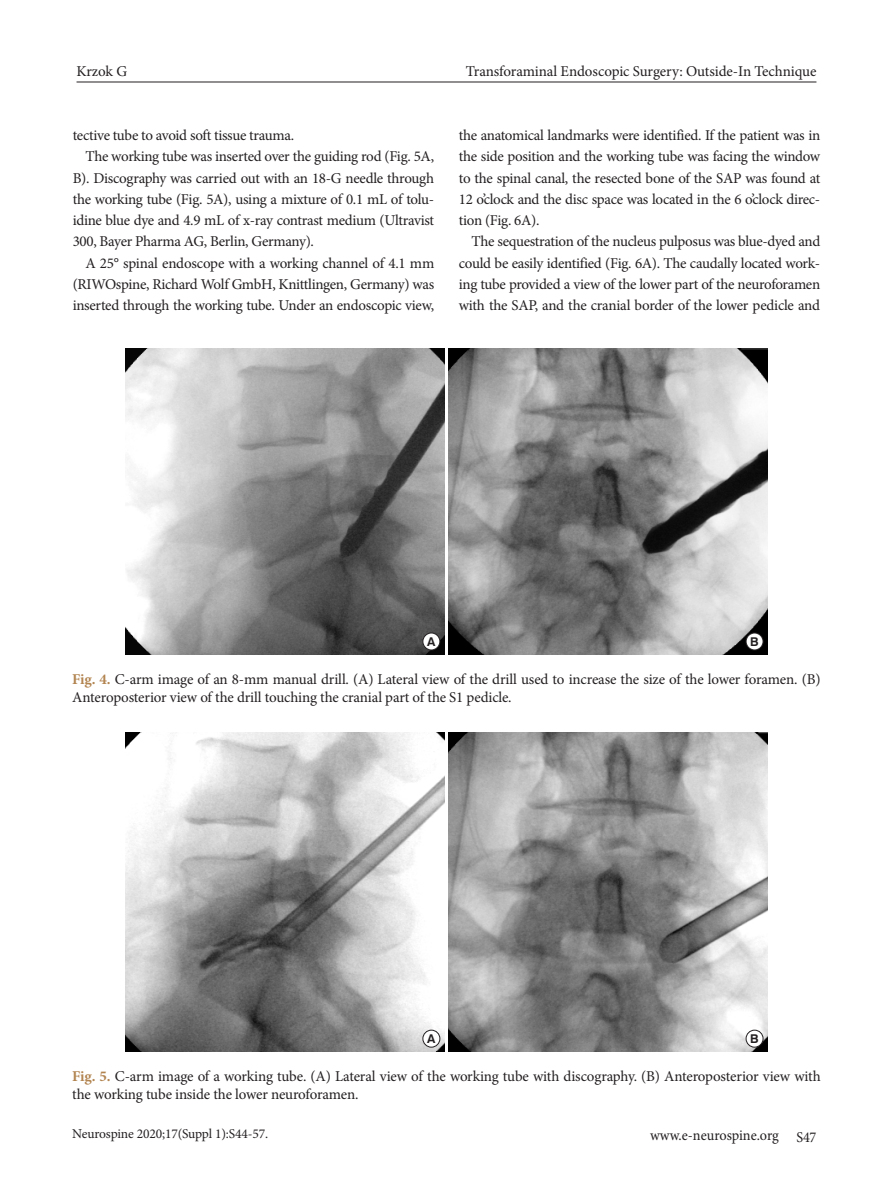
<style>
.page{position:relative;width:893px;height:1191px;background:#fff}
.page>*{position:absolute;margin:0;border:0;box-sizing:border-box;transform-origin:0 0}
.본문{font:15px/21.3px "Minion Pro";letter-spacing:-.02em;color:#231f20;text-align:justify}
.표그림캡션{font:15px/18px "Minion Pro";letter-spacing:-.01em;color:#231f20}
.본문-2{font:15px "Minion Pro";letter-spacing:-.02em;color:#231f20;scale:.95 1}
.t1{font:13.5px "Minion Pro";letter-spacing:-.01em;color:#231f20}
.t2{font:700 12.15px "Swiss 721 BT";color:#231f20}
.s1{font-weight:700;color:#b28450}
</style>
<div class="page">
<hr style="left:77px;top:82px;width:739px;height:1px;background:#231f20">
<img style="left:125px;top:732px;width:319px;height:319px">
<img style="left:449px;top:732px;width:318px;height:319px">
<div style="left:423px;top:1030px;width:17px;height:17px;background:#fff;border-radius:50%"></div>
<div style="left:423px;top:1030px;width:17px;height:17px;border:1px solid #231f20;border-radius:50%"></div>
<div style="left:746px;top:1030px;width:17px;height:17px;background:#fff;border-radius:50%"></div>
<div style="left:746px;top:1030px;width:17px;height:17px;border:1px solid #231f20;border-radius:50%"></div>
<img style="left:125px;top:348px;width:319px;height:306px">
<img style="left:449px;top:348px;width:318px;height:306px">
<div style="left:423px;top:633px;width:17px;height:17px;background:#fff;border-radius:50%"></div>
<div style="left:423px;top:633px;width:17px;height:17px;border:1px solid #231f20;border-radius:50%"></div>
<div style="left:746px;top:633px;width:17px;height:17px;background:#fff;border-radius:50%"></div>
<div style="left:746px;top:633px;width:17px;height:17px;border:1px solid #231f20;border-radius:50%"></div>
<p class="본문" style="left:77px;top:61px;width:52px">Krzok G</p>
<p class="본문" style="left:466px;top:61px;width:352px">Transforaminal Endoscopic Surgery: Outside-In Technique</p>
<p class="본문" style="left:73px;top:125px;width:223px">tective tube to avoid soft tissue trauma.</p>
<p class="본문" style="left:73px;top:146px;width:363px;text-indent:13px">The working tube was inserted over the guiding rod (Fig. 5A, B). Discography was carried out with an 18-G needle through the working tube (Fig. 5A), using a mixture of 0.1 mL of tolu&shy;idine blue dye and 4.9 mL of x-ray contrast medium (Ultravist 300, Bayer Pharma AG, Berlin, Germany).</p>
<p class="본문" style="left:73px;top:252px;width:363px;text-indent:13px">A 25° spinal endoscope with a working channel of 4.1 mm (RIWOspine, Richard Wolf GmbH, Knittlingen, Germany) was inserted through the working tube. Under an endoscopic view,</p>
<p class="본문" style="left:459px;top:125px;width:363px">the anatomical landmarks were identified. If the patient was in the side position and the working tube was facing the window to the spinal canal, the resected bone of the SAP was found at 12 o’clock and the disc space was located in the 6 o’clock direc&shy;tion (Fig. 6A).</p>
<p class="본문" style="left:459px;top:231px;width:363px;text-indent:13px">The sequestration of the nucleus pulposus was blue-dyed and could be easily identified (Fig. 6A). The caudally located work&shy;ing tube provided a view of the lower part of the neuroforamen with the SAP, and the cranial border of the lower pedicle and</p>
<p class="t2" style="left:427px;top:634px;width:10px">A</p>
<p class="t2" style="left:750px;top:634px;width:10px">B</p>
<p class="표그림캡션" style="left:72px;top:670px;width:750px"><span class="s1">Fig. 4.</span> C-arm image of an 8-mm manual drill. (A) Lateral view of the drill used to increase the size of the lower foramen. (B)<br>Anteroposterior view of the drill touching the cranial part of the S1 pedicle.</p>
<p class="t2" style="left:427px;top:1031px;width:10px">A</p>
<p class="t2" style="left:750px;top:1031px;width:10px">B</p>
<p class="표그림캡션" style="left:72px;top:1067px;width:750px"><span class="s1">Fig. 5.</span> C-arm image of a working tube. (A) Lateral view of the working tube with discography. (B) Anteroposterior view with the working tube inside the lower neuroforamen.</p>
<p class="t1" style="left:72px;top:1124px;width:197px">Neurospine 2020;17(Suppl 1):S44-57.</p>
<p class="본문-2" style="left:650px;top:1125px;width:177px">www.e-neurospine.org S47</p>
</div>
